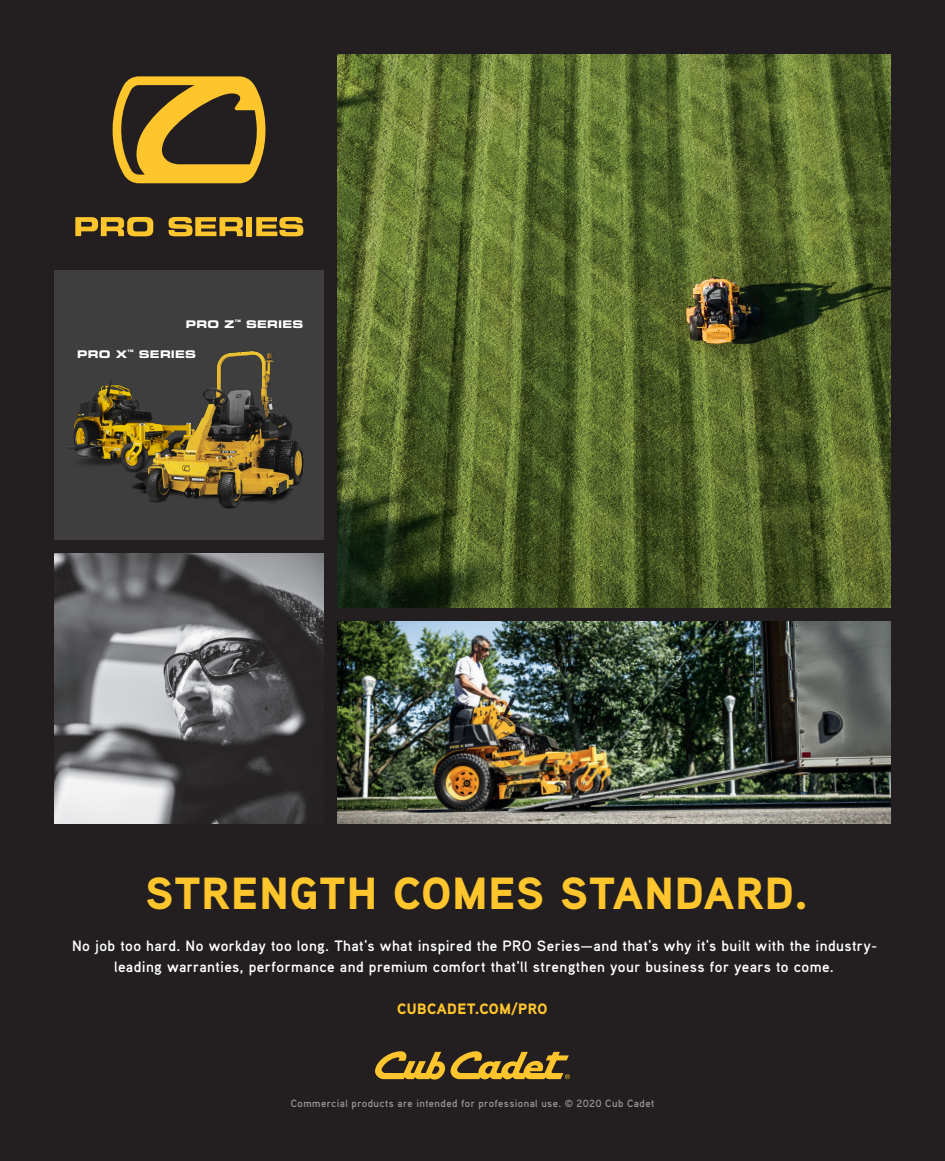
<style>
.page{position:relative;width:945px;height:1161px;background:#231f20}
.page>*{position:absolute;margin:0;border:0;box-sizing:border-box;transform-origin:0 0}
.t1{font:900 45px "Aaux Pro";letter-spacing:.025em;color:#ffc52d}
.Body{font:700 15px/21px "Aaux Pro";letter-spacing:.025em;color:#fff;text-align:center}
.Body-2{font:900 15px "Aaux Pro";letter-spacing:.03em;color:#ffc52d}
.Legal{font:700 10.5px "Aaux Pro";letter-spacing:.04em;color:#939598}
.PRO_Series_Name{font:10.5px "Eurostile LT Std Bold Ex 2";letter-spacing:.015em;color:#fff}
</style>
<div class="page">
<div style="left:54px;top:270px;width:270px;height:270px;background:#3e3e3f"></div>
<img style="left:66px;top:382px;width:63px;height:90px">
<img style="left:129px;top:351px;width:175px;height:158px">
<img style="left:54px;top:554px;width:270px;height:270px">
<img style="left:338px;top:54px;width:553px;height:554px">
<img style="left:338px;top:621px;width:553px;height:203px">
<svg style="left:112px;top:76px;width:153px;height:107px"></svg>
<svg style="left:75px;top:217px;width:78px;height:19px"></svg>
<svg style="left:169px;top:217px;width:74px;height:19px"></svg>
<div style="left:246px;top:217px;width:6px;height:19px;background:#ffc52d"></div>
<svg style="left:256px;top:217px;width:47px;height:19px"></svg>
<svg style="left:375px;top:1051px;width:195px;height:29px"></svg>
<p class="PRO_Series_Name" style="left:186px;top:317px;width:119px">PRO Z<sup>™</sup> SERIES</p>
<p class="PRO_Series_Name" style="left:77px;top:346px;width:121px">PRO X<sup>™</sup> SERIES</p>
<h1 class="t1" style="left:145px;top:864px;width:664px">STRENGTH COMES STANDARD.</h1>
<p class="Body" style="left:72px;top:935px;width:807px">No job too hard. No workday too long. That's what inspired the PRO Series—and that's why it's built with the industry&shy;leading warranties, performance and premium comfort that'll strengthen your business for years to come.</p>
<p class="Body-2" style="left:397px;top:999px;width:152px">CUBCADET.COM/PRO</p>
<p class="Legal" style="left:291px;top:1097px;width:365px">Commercial products are intended for professional use. © 2020 Cub Cadet</p>
</div>
